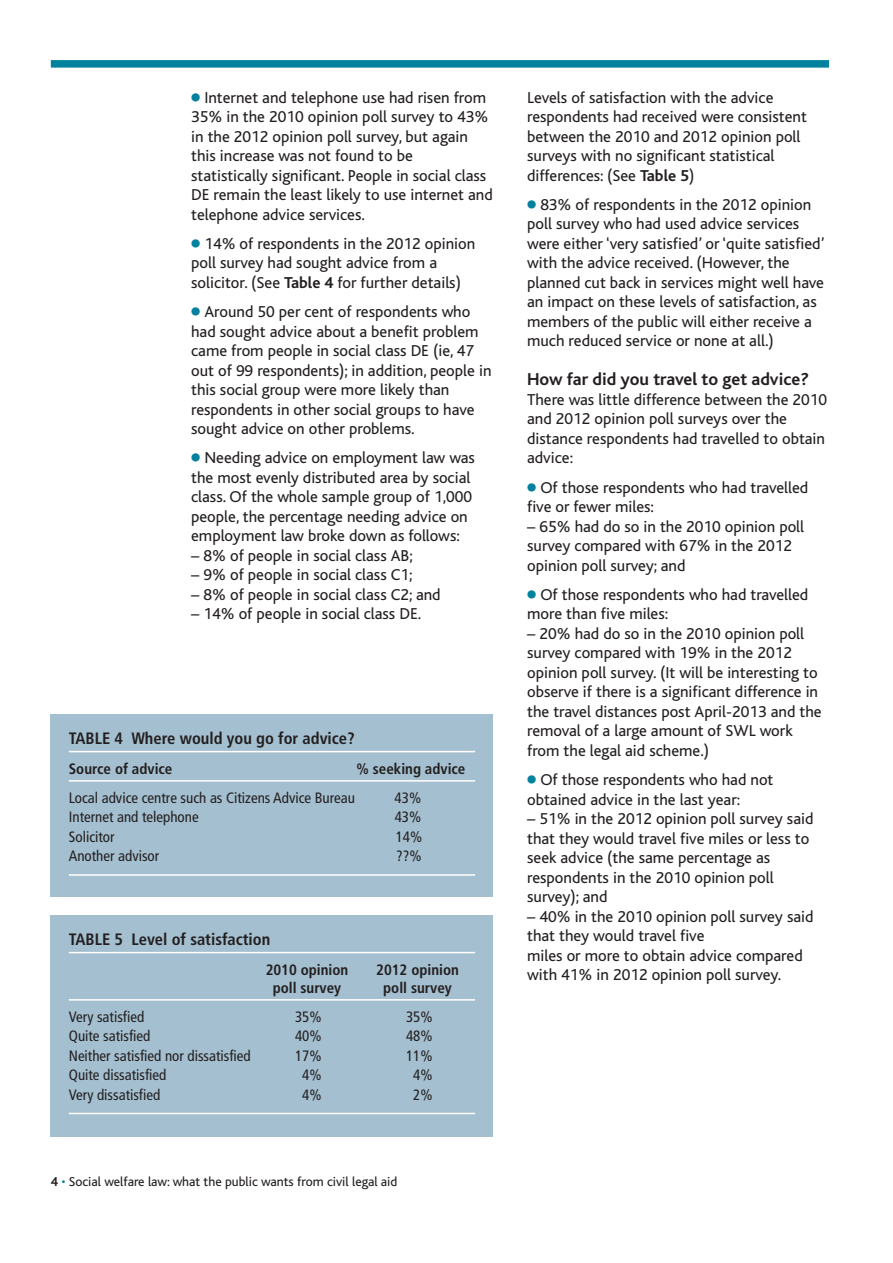
<style>
.page{position:relative;width:893px;height:1263px;background:#fff}
.page>*{position:absolute;margin:0;border:0;box-sizing:border-box;transform-origin:0 0}
.t1{font:700 18px "Bliss";color:#231f20}
.t2{font:16.5px/19.5px "Bliss";color:#231f20}
.t3{font:700 condensed 16.5px "Frutiger";color:#231f20}
.t4{font:condensed 15px "Frutiger";color:#231f20}
.t5{font:700 condensed 15px "Frutiger";color:#231f20}
.t6{font:13.5px "Bliss";color:#231f20}
.s1{font-family:"Universal Newswith Comm Pi";color:#00829e}
.s2{font-weight:700}
.s3{color:#00829e}
</style>
<div class="page">
<div style="left:51px;top:60px;width:778px;height:8px;background:#00829e"></div>
<div style="left:51px;top:915px;width:442px;height:221px;background:#a4bfcf"></div>
<hr style="left:69px;top:952px;width:406px;height:1px;background:#fff">
<hr style="left:69px;top:999px;width:406px;height:2px;background:#fff">
<hr style="left:69px;top:1113px;width:406px;height:1px;background:#fff">
<div style="left:51px;top:714px;width:442px;height:182px;background:#a4bfcf"></div>
<hr style="left:69px;top:751px;width:406px;height:1px;background:#fff">
<hr style="left:69px;top:780px;width:406px;height:2px;background:#fff">
<hr style="left:69px;top:874px;width:406px;height:2px;background:#fff">
<p class="t2" style="left:191px;top:89px;width:303px"><span class="s1">●</span> Internet and telephone use had risen from 35% in the 2010 opinion poll survey to 43% in the 2012 opinion poll survey, but again this increase was not found to be statistically significant. People in social class DE remain the least likely to use internet and telephone advice services.</p>
<p class="t2" style="left:191px;top:235px;width:286px"><span class="s1">●</span> 14% of respondents in the 2012 opinion poll survey had sought advice from a solicitor. (See <span class="s2">Table 4</span> for further details)</p>
<p class="t2" style="left:191px;top:304px;width:302px"><span class="s1">●</span> Around 50 per cent of respondents who had sought advice about a benefit problem came from people in social class DE (ie, 47 out of 99 respondents); in addition, people in this social group were more likely than respondents in other social groups to have sought advice on other problems.</p>
<p class="t2" style="left:191px;top:450px;width:285px"><span class="s1">●</span> Needing advice on employment law was the most evenly distributed area by social class. Of the whole sample group of 1,000 people, the percentage needing advice on employment law broke down as follows:</p>
<p class="t2" style="left:191px;top:547px;width:223px">– 8% of people in social class AB;</p>
<p class="t2" style="left:191px;top:567px;width:223px">– 9% of people in social class C1;</p>
<p class="t2" style="left:191px;top:586px;width:251px">– 8% of people in social class C2; and</p>
<p class="t2" style="left:191px;top:606px;width:232px">– 14% of people in social class DE.</p>
<p class="t3" style="left:69px;top:732px;width:287px">TABLE 4 Where would you go for advice?</p>
<p class="t5" style="left:69px;top:762px;width:105px">Source of advice</p>
<p class="t5" style="left:356px;top:762px;width:111px">% seeking advice</p>
<p class="t4" style="left:69px;top:792px;width:288px">Local advice centre such as Citizens Advice Bureau</p>
<p class="t4" style="left:395px;top:792px;width:28px">43%</p>
<p class="t4" style="left:69px;top:811px;width:131px">Internet and telephone</p>
<p class="t4" style="left:395px;top:811px;width:28px">43%</p>
<p class="t4" style="left:69px;top:831px;width:47px">Solicitor</p>
<p class="t4" style="left:396px;top:831px;width:28px">14%</p>
<p class="t4" style="left:69px;top:850px;width:92px">Another advisor</p>
<p class="t4" style="left:396px;top:850px;width:27px">??%</p>
<p class="t3" style="left:69px;top:933px;width:203px">TABLE 5 Level of satisfaction</p>
<p class="t5" style="left:266px;top:963px;width:84px">2010 opinion</p>
<p class="t5" style="left:376px;top:963px;width:84px">2012 opinion</p>
<p class="t5" style="left:273px;top:981px;width:70px">poll survey</p>
<p class="t5" style="left:383px;top:981px;width:70px">poll survey</p>
<p class="t4" style="left:69px;top:1011px;width:77px">Very satisfied</p>
<p class="t4" style="left:295px;top:1011px;width:28px">35%</p>
<p class="t4" style="left:406px;top:1011px;width:28px">35%</p>
<p class="t4" style="left:69px;top:1030px;width:83px">Quite satisfied</p>
<p class="t4" style="left:295px;top:1030px;width:28px">40%</p>
<p class="t4" style="left:406px;top:1030px;width:28px">48%</p>
<p class="t4" style="left:69px;top:1050px;width:183px">Neither satisfied nor dissatisfied</p>
<p class="t4" style="left:295px;top:1050px;width:28px">17%</p>
<p class="t4" style="left:406px;top:1050px;width:28px">11%</p>
<p class="t4" style="left:69px;top:1069px;width:99px">Quite dissatisfied</p>
<p class="t4" style="left:302px;top:1069px;width:21px">4%</p>
<p class="t4" style="left:413px;top:1069px;width:21px">4%</p>
<p class="t4" style="left:69px;top:1089px;width:93px">Very dissatisfied</p>
<p class="t4" style="left:302px;top:1089px;width:21px">4%</p>
<p class="t4" style="left:413px;top:1089px;width:21px">2%</p>
<p class="t6" style="left:51px;top:1177px;width:348px"><span class="s2">4</span> <span class="s3">•</span> Social welfare law: what the public wants from civil legal aid</p>
<p class="t2" style="left:527px;top:89px;width:281px">Levels of satisfaction with the advice respondents had received were consistent between the 2010 and 2012 opinion poll surveys with no significant statistical differences: (See <span class="s2">Table 5</span>)</p>
<p class="t2" style="left:527px;top:196px;width:299px"><span class="s1">●</span> 83% of respondents in the 2012 opinion poll survey who had used advice services were either ‘very satisfied’ or ‘quite satisfied’ with the advice received. (However, the planned cut back in services might well have an impact on these levels of satisfaction, as members of the public will either receive a much reduced service or none at all.)</p>
<p class="t1" style="left:527px;top:373px;width:283px">How far did you travel to get advice?</p>
<p class="t2" style="left:527px;top:391px;width:302px">There was little difference between the 2010 and 2012 opinion poll surveys over the distance respondents had travelled to obtain advice:</p>
<p class="t2" style="left:527px;top:479px;width:283px"><span class="s1">●</span> Of those respondents who had travelled five or fewer miles:</p>
<p class="t2" style="left:527px;top:518px;width:279px">– 65% had do so in the 2010 opinion poll survey compared with 67% in the 2012 opinion poll survey; and</p>
<p class="t2" style="left:527px;top:586px;width:283px"><span class="s1">●</span> Of those respondents who had travelled more than five miles:</p>
<p class="t2" style="left:527px;top:625px;width:296px">– 20% had do so in the 2010 opinion poll survey compared with 19% in the 2012 opinion poll survey. (It will be interesting to observe if there is a significant difference in the travel distances post April-2013 and the removal of a large amount of SWL work from the legal aid scheme.)</p>
<p class="t2" style="left:527px;top:772px;width:248px"><span class="s1">●</span> Of those respondents who had not obtained advice in the last year:</p>
<p class="t2" style="left:527px;top:811px;width:288px">– 51% in the 2012 opinion poll survey said that they would travel five miles or less to seek advice (the same percentage as respondents in the 2010 opinion poll survey); and</p>
<p class="t2" style="left:527px;top:908px;width:288px">– 40% in the 2010 opinion poll survey said that they would travel five<br>miles or more to obtain advice compared with 41% in 2012 opinion poll survey.</p>
</div>
